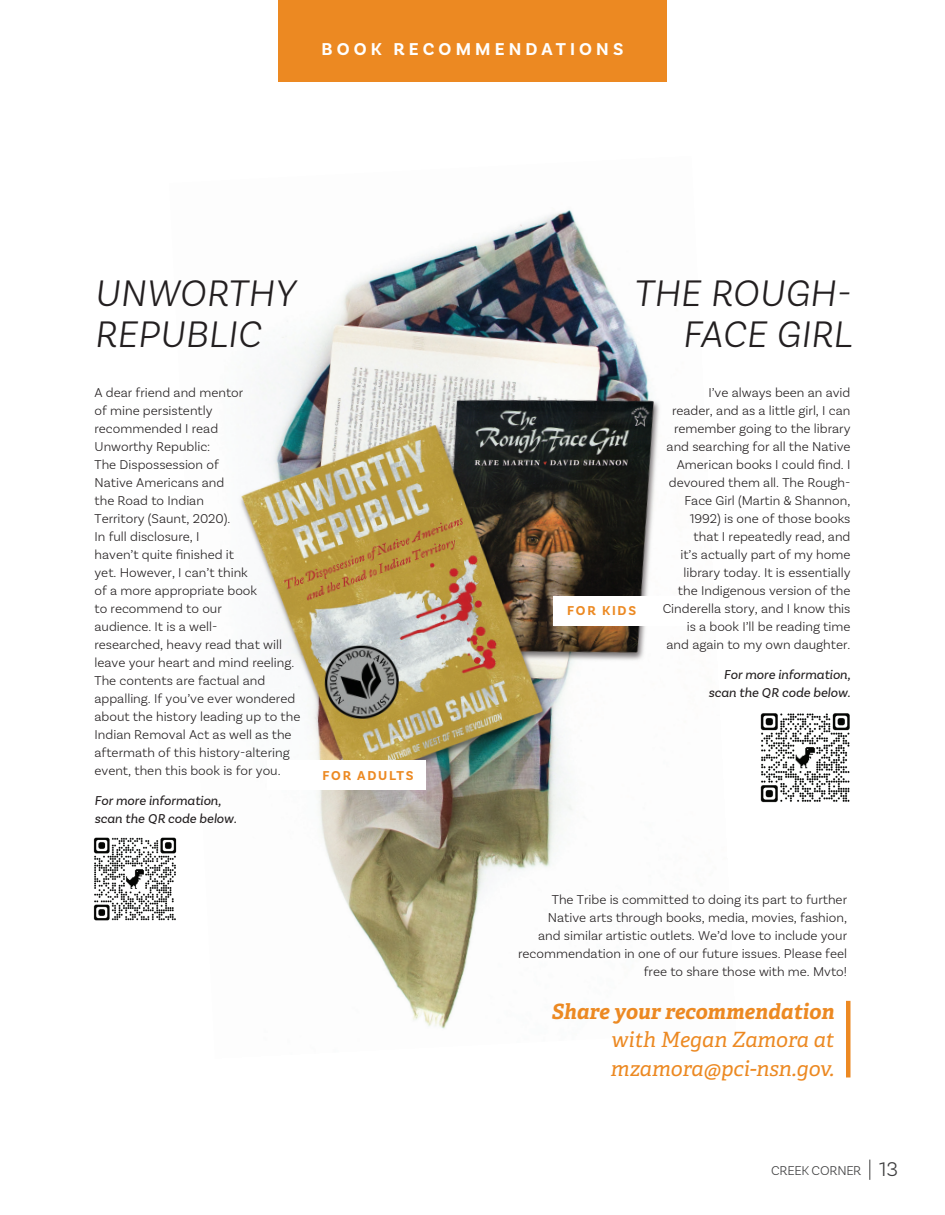
<style>
.page{position:relative;width:945px;height:1215px;background:#fff}
.page>*{position:absolute;margin:0;border:0;box-sizing:border-box;transform-origin:0 0}
.t1{font:italic 300 39px/40.3px "Basic Sans";letter-spacing:.01em;color:#231f20}
.t2{font:italic 21px/28.5px "Adelle";color:#ec8922}
.t3{font:italic 700 21px "Adelle";color:#ec8922}
.t4{font:700 18px "Basic Sans";letter-spacing:.23em;color:#fff}
.t5{font:300 13.5px/18px "Basic Sans";color:#231f20;text-align:right}
.t6{font:italic 13.5px/18px "Basic Sans";color:#231f20;text-align:right}
.t7{font:700 13.5px "Basic Sans";letter-spacing:.13em;color:#ec8922}
.t8{font:300 13.5px "Basic Sans";letter-spacing:-.015em;color:#3e3e3f}
.s1{font-size:21px}
</style>
<div class="page">
<div style="left:278px;top:0;width:389px;height:82px;background:#ec8922"></div>
<img style="left:240px;top:210px;width:420px;height:819px">
<hr style="left:846px;top:1001px;width:4px;height:76px;background:#ec8922">
<img style="left:93px;top:837px;width:84px;height:84px">
<img style="left:760px;top:713px;width:90px;height:90px">
<div style="left:267px;top:760px;width:158px;height:29px;background:#fff"></div>
<div style="left:553px;top:596px;width:159px;height:30px;background:#fff"></div>
<svg style="left:869px;top:1160px;width:1px;height:20px"></svg>
<h3 class="t4" style="left:322px;top:39px;width:303px">BOOK RECOMMENDATIONS</h3>
<h1 class="t1" style="left:94px;top:273px;width:203px">UNWORTHY<br>REPUBLIC</h1>
<h1 class="t1" style="left:634px;top:273px;width:220px;text-align:right">THE ROUGH-<br>FACE GIRL</h1>
<p class="t5" style="left:95px;top:383px;width:207px;text-align:left">A dear friend and mentor<br>of mine persistently recommended I read<br>Unworthy Republic:<br>The Dispossession of<br>Native Americans and<br>the Road to Indian<br>Territory (Saunt, 2020).<br>In full disclosure, I<br>haven’t quite finished it<br>yet. However, I can’t think<br>of a more appropriate book<br>to recommend to our<br>audience. It is a well-<br>researched, heavy read that will leave your heart and mind reeling.<br>The contents are factual and appalling. If you’ve ever wondered about the history leading up to the<br>Indian Removal Act as well as the aftermath of this history-altering event, then this book is for you.</p>
<p class="t6" style="left:95px;top:791px;width:144px;text-align:left">For more information, scan the QR code below.</p>
<p class="t7" style="left:323px;top:767px;width:92px">FOR ADULTS</p>
<p class="t7" style="left:567px;top:602px;width:70px">FOR KIDS</p>
<p class="t5" style="left:663px;top:384px;width:189px">I’ve always been an avid<br>reader, and as a little girl, I can remember going to the library and searching for all the Native<br>American books I could find. I devoured them all. The Rough-<br>Face Girl (Martin &amp; Shannon,<br>1992) is one of those books that I repeatedly read, and<br>it’s actually part of my home library today. It is essentially the Indigenous version of the<br>Cinderella story, and I know this is a book I’ll be reading time and again to my own daughter.</p>
<p class="t6" style="left:708px;top:666px;width:144px">For more information, scan the QR code below.</p>
<p class="t5" style="left:518px;top:891px;width:330px">The Tribe is committed to doing its part to further Native arts through books, media, movies, fashion,<br>and similar artistic outlets. We’d love to include your recommendation in one of our future issues. Please feel free to share those with me. Mvto!</p>
<h2 class="t3" style="left:551px;top:998px;width:284px">Share your recommendation</h2>
<h2 class="t2" style="left:611px;top:1026px;width:225px">with Megan Zamora at mzamora@pci-nsn.gov.</h2>
<p class="t8" style="left:771px;top:1162px;width:128px">CREEK CORNER <span class="s1">13</span></p>
</div>
